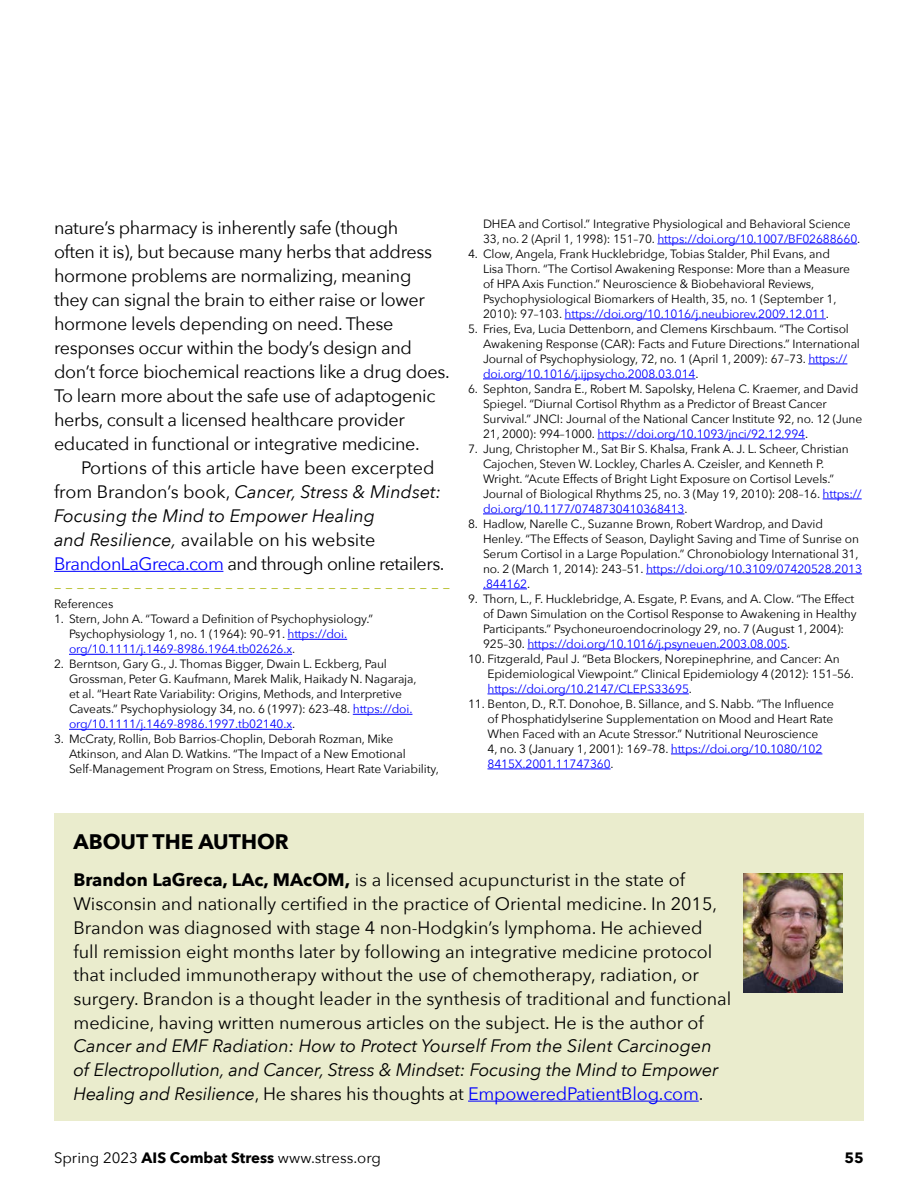
<style>
.page{position:relative;width:918px;height:1188px;background:#fff}
.page>*{position:absolute;margin:0;border:0;box-sizing:border-box;transform-origin:0 0}
.t1{font:700 21px "Avenir Next";color:#000}
.t2{font:18.15px "Avenir Next";color:#b2bb1e}
.t3{font:18px/24px "Avenir Next";letter-spacing:-.005em;color:#000}
.t4{font:italic 18px/23.7px "Avenir Next";letter-spacing:-.01em;color:#000}
.t5{font:15px "Avenir Next";color:#000}
.t6{font:700 15px "Avenir Next";color:#000}
.t7{font:12px/15px "Avenir Next";letter-spacing:-.01em;color:#000}
.s1{font-style:italic}
.s2{color:#00f}
.s3{font-weight:700}
.s4{font-style:normal}
.s5{font-style:normal;color:#00f}
</style>
<div class="page">
<hr style="left:54px;top:571px;width:169px;height:1px;background:#00f">
<hr style="left:288px;top:639px;width:59px;height:1px;background:#00f">
<hr style="left:69px;top:654px;width:223px;height:1px;background:#00f">
<hr style="left:353px;top:714px;width:59px;height:1px;background:#00f">
<hr style="left:69px;top:729px;width:223px;height:1px;background:#00f">
<hr style="left:657px;top:244px;width:200px;height:1px;background:#00f">
<hr style="left:565px;top:319px;width:261px;height:1px;background:#00f">
<hr style="left:808px;top:364px;width:39px;height:1px;background:#00f">
<hr style="left:483px;top:379px;width:212px;height:1px;background:#00f">
<hr style="left:597px;top:439px;width:208px;height:1px;background:#00f">
<hr style="left:823px;top:499px;width:39px;height:1px;background:#00f">
<hr style="left:483px;top:514px;width:201px;height:1px;background:#00f">
<hr style="left:646px;top:574px;width:216px;height:1px;background:#00f">
<hr style="left:483px;top:589px;width:44px;height:1px;background:#00f">
<hr style="left:527px;top:649px;width:260px;height:1px;background:#00f">
<hr style="left:488px;top:694px;width:201px;height:1px;background:#00f">
<hr style="left:671px;top:754px;width:151px;height:1px;background:#00f">
<hr style="left:488px;top:769px;width:123px;height:1px;background:#00f">
<div style="left:54px;top:813px;width:810px;height:307px;background:#eaeccd"></div>
<hr style="left:468px;top:1101px;width:231px;height:1px;background:#00f">
<img style="left:743px;top:873px;width:99px;height:120px">
<p class="t3" style="left:54px;top:216px;width:397px">nature’s pharmacy is inherently safe (though<br>often it is), but because many herbs that address hormone problems are normalizing, meaning they can signal the brain to either raise or lower hormone levels depending on need. These responses occur within the body’s design and don’t force biochemical reactions like a drug does.<br>To learn more about the safe use of adaptogenic herbs, consult a licensed healthcare provider educated in functional or integrative medicine.</p>
<h3 class="t3" style="left:54px;top:456px;width:392px;text-indent:27px">Portions of this article have been excerpted from Brandon’s book, <span class="s1">Cancer, Stress &amp; Mindset:<br>Focusing the Mind to Empower Healing<br>and Resilience,</span> available on his website <span class="s2">BrandonLaGreca.com</span> and through online retailers.</h3>
<h2 class="t2" style="left:54px;top:576px;width:398px">– – – – – – – – – – – – – – – – – – – – – – – – – – – – – – – – – – –</h2>
<p class="t7" style="left:54px;top:597px;width:61px">References</p>
<p class="t7" style="left:69px;top:612px;width:306px;text-indent:-15px">1. Stern, John A. “Toward a Definition of Psychophysiology.”<br>Psychophysiology 1, no. 1 (1964): 90–91. <span class="s2">https://doi. org/10.1111/j.1469-8986.1964.tb02626.x</span>.</p>
<p class="t7" style="left:69px;top:657px;width:349px;text-indent:-15px">2. Berntson, Gary G., J. Thomas Bigger, Dwain L. Eckberg, Paul Grossman, Peter G. Kaufmann, Marek Malik, Haikady N. Nagaraja, et al. “Heart Rate Variability: Origins, Methods, and Interpretive Caveats.” Psychophysiology 34, no. 6 (1997): 623–48. <span class="s2">https://doi. org/10.1111/j.1469-8986.1997.tb02140.x</span>.</p>
<p class="t7" style="left:69px;top:732px;width:371px;text-indent:-15px">3. McCraty, Rollin, Bob Barrios-Choplin, Deborah Rozman, Mike<br>Atkinson, and Alan D. Watkins. “The Impact of a New Emotional<br>Self-Management Program on Stress, Emotions, Heart Rate Variability,</p>
<p class="t7" style="left:483px;top:216px;width:379px">DHEA and Cortisol.” Integrative Physiological and Behavioral Science<br>33, no. 2 (April 1, 1998): 151–70. <span class="s2">https://doi.org/10.1007/BF02688660</span>.</p>
<p class="t7" style="left:483px;top:246px;width:369px;text-indent:-15px">4. Clow, Angela, Frank Hucklebridge, Tobias Stalder, Phil Evans, and Lisa Thorn. “The Cortisol Awakening Response: More than a Measure of HPA Axis Function.” Neuroscience &amp; Biobehavioral Reviews, Psychophysiological Biomarkers of Health, 35, no. 1 (September 1, 2010): 97–103. <span class="s2">https://doi.org/10.1016/j.neubiorev.2009.12.011</span>.</p>
<p class="t7" style="left:483px;top:321px;width:379px;text-indent:-15px">5. Fries, Eva, Lucia Dettenborn, and Clemens Kirschbaum. “The Cortisol Awakening Response (CAR): Facts and Future Directions.” International Journal of Psychophysiology, 72, no. 1 (April 1, 2009): 67–73. <span class="s2">https:// doi.org/10.1016/j.ijpsycho.2008.03.014</span>.</p>
<p class="t7" style="left:483px;top:381px;width:381px;text-indent:-15px">6. Sephton, Sandra E., Robert M. Sapolsky, Helena C. Kraemer, and David Spiegel. “Diurnal Cortisol Rhythm as a Predictor of Breast Cancer Survival.” JNCI: Journal of the National Cancer Institute 92, no. 12 (June 21, 2000): 994–1000. <span class="s2">https://doi.org/10.1093/jnci/92.12.994</span>.</p>
<p class="t7" style="left:483px;top:441px;width:380px;text-indent:-15px">7. Jung, Christopher M., Sat Bir S. Khalsa, Frank A. J. L. Scheer, Christian Cajochen, Steven W. Lockley, Charles A. Czeisler, and Kenneth P.<br>Wright. “Acute Effects of Bright Light Exposure on Cortisol Levels.” Journal of Biological Rhythms 25, no. 3 (May 19, 2010): 208–16. <span class="s2">https:// doi.org/10.1177/0748730410368413</span>.</p>
<p class="t7" style="left:483px;top:516px;width:381px;text-indent:-15px">8. Hadlow, Narelle C., Suzanne Brown, Robert Wardrop, and David Henley. “The Effects of Season, Daylight Saving and Time of Sunrise on Serum Cortisol in a Large Population.” Chronobiology International 31, no. 2 (March 1, 2014): 243–51. <span class="s2">https://doi.org/10.3109/07420528.2013 .844162</span>.</p>
<p class="t7" style="left:483px;top:591px;width:375px;text-indent:-15px">9. Thorn, L., F. Hucklebridge, A. Esgate, P. Evans, and A. Clow. “The Effect of Dawn Simulation on the Cortisol Response to Awakening in Healthy Participants.” Psychoneuroendocrinology 29, no. 7 (August 1, 2004):<br>925–30. <span class="s2">https://doi.org/10.1016/j.psyneuen.2003.08.005</span>.</p>
<p class="t7" style="left:488px;top:651px;width:368px;text-indent:-20px">10. Fitzgerald, Paul J. “Beta Blockers, Norepinephrine, and Cancer: An<br>Epidemiological Viewpoint.” Clinical Epidemiology 4 (2012): 151–56. <span class="s2">https://doi.org/10.2147/CLEP.S33695</span>.</p>
<p class="t7" style="left:488px;top:696px;width:348px;text-indent:-20px">11. Benton, D., R.T. Donohoe, B. Sillance, and S. Nabb. “The Influence of Phosphatidylserine Supplementation on Mood and Heart Rate When Faced with an Acute Stressor.” Nutritional Neuroscience<br>4, no. 3 (January 1, 2001): 169–78. <span class="s2">https://doi.org/10.1080/102<br>8415X.2001.11747360</span>.</p>
<h1 class="t1" style="left:73px;top:824px;width:217px">ABOUT THE AUTHOR</h1>
<p class="t3" style="left:73px;top:868px;width:659px"><span class="s3">Brandon LaGreca, LAc, MAcOM,</span> is a licensed acupuncturist in the state of Wisconsin and nationally certified in the practice of Oriental medicine. In 2015, Brandon was diagnosed with stage 4 non-Hodgkin’s lymphoma. He achieved full remission eight months later by following an integrative medicine protocol that included immunotherapy without the use of chemotherapy, radiation, or surgery. Brandon is a thought leader in the synthesis of traditional and functional medicine, having written numerous articles on the subject. He is the author of</p>
<p class="t4" style="left:73px;top:1033px;width:647px">Cancer and EMF Radiation: How to Protect Yourself From the Silent Carcinogen of Electropollution, and Cancer, Stress &amp; Mindset: Focusing the Mind to Empower<br>Healing and Resilience<span class="s4">, He shares his thoughts at</span> <span class="s5">EmpoweredPatientBlog.com</span><span class="s4">.</span></p>
<p class="t5" style="left:54px;top:1148px;width:329px">Spring 2023 <span class="s3">AIS Combat Stress</span> www.stress.org</p>
<p class="t6" style="left:845px;top:1144px;width:21px">55</p>
</div>
